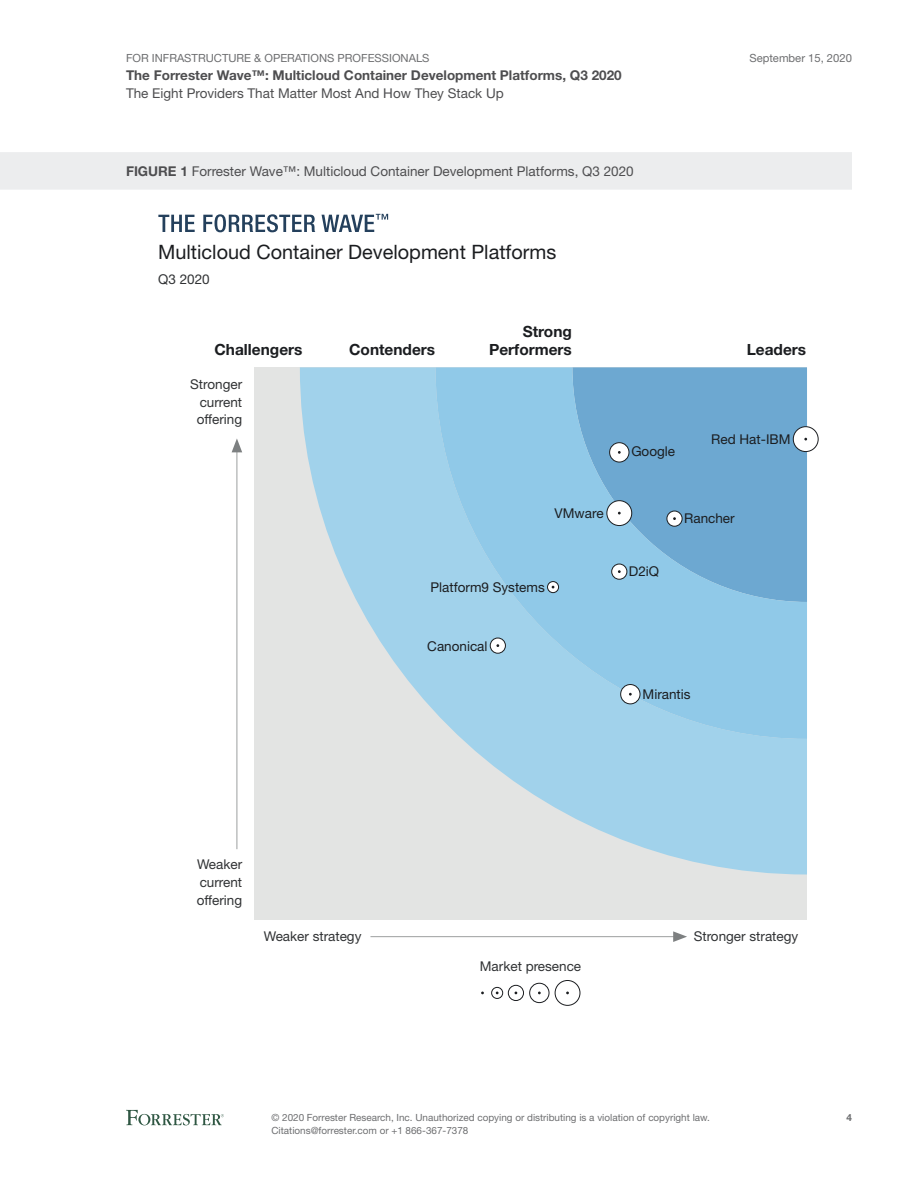
<style>
.page{position:relative;width:918px;height:1188px;background:#fff}
.page>*{position:absolute;margin:0;border:0;box-sizing:border-box;transform-origin:0 0}
.t1{font:19.8px "Helvetica Neue LT Std";color:#1b1d20}
.t2{font:700 15.45px/17.7px "Helvetica Neue LT Std";color:#1b1d20;text-align:right}
.t3{font:13.5px "Helvetica Neue LT Std";color:#4e4e50}
.t4{font:13.5px/17.7px "Helvetica Neue LT Std";color:#303234;text-align:justify}
.t5{font:13.5px "Helvetica Neue LT Std";color:#1b1d20}
.t6{font:700 13.5px "Helvetica Neue LT Std";color:#4e4e50}
.t7{font:11.25px "Helvetica Neue LT Std";color:#6d6e70}
.t8{font:9.9px/12.8px "Helvetica Neue LT Std";color:#6d6e70}
.t9{font:700 9.9px "Helvetica Neue LT Std";color:#6d6e70}
.s1{font-weight:700}
</style>
<div class="page">
<svg style="left:126px;top:1110px;width:98px;height:15px"></svg>
<div style="left:0;top:152px;width:852px;height:38px;background:#ecedee"></div>
<svg style="left:158px;top:215px;width:37px;height:17px"></svg>
<svg style="left:203px;top:214px;width:112px;height:18px"></svg>
<svg style="left:322px;top:214px;width:66px;height:18px"></svg>
<hr style="left:237px;top:448px;width:1px;height:401px;background:#9d9fa0">
<svg style="left:232px;top:438px;width:10px;height:14px"></svg>
<hr style="left:370px;top:936px;width:307px;height:1px;background:#9d9fa0">
<svg style="left:673px;top:931px;width:14px;height:11px"></svg>
<div style="left:255px;top:367px;width:552px;height:552px;background:#e3e4e3"></div>
<svg style="left:300px;top:367px;width:507px;height:508px;fill:#a1d2eb"></svg>
<svg style="left:436px;top:367px;width:371px;height:372px;background:#88c0e1"></svg>
<div style="left:491px;top:987px;width:12px;height:12px;border:1px solid #1b1d20;border-radius:50%"></div>
<div style="left:508px;top:985px;width:16px;height:16px;border:1px solid #1b1d20;border-radius:50%"></div>
<div style="left:529px;top:983px;width:20px;height:20px;border:1px solid #1b1d20;border-radius:50%"></div>
<div style="left:555px;top:980px;width:25px;height:26px;border:1px solid #1b1d20;border-radius:50%"></div>
<svg style="left:548px;top:582px;width:11px;height:11px"></svg>
<div style="left:547px;top:581px;width:12px;height:12px;border:1px solid #1b1d20;border-radius:50%"></div>
<div style="left:667px;top:511px;width:15px;height:15px;background:#fff;border-radius:50%"></div>
<div style="left:667px;top:511px;width:15px;height:16px;border:1px solid #1b1d20;border-radius:50%"></div>
<svg style="left:612px;top:564px;width:15px;height:15px"></svg>
<div style="left:611px;top:564px;width:16px;height:16px;border:1px solid #1b1d20;border-radius:50%"></div>
<svg style="left:490px;top:638px;width:15px;height:15px"></svg>
<div style="left:490px;top:638px;width:16px;height:16px;border:1px solid #1b1d20;border-radius:50%"></div>
<div style="left:621px;top:685px;width:19px;height:19px;background:#fff;border-radius:50%"></div>
<div style="left:620px;top:684px;width:20px;height:20px;border:1px solid #1b1d20;border-radius:50%"></div>
<div style="left:610px;top:443px;width:19px;height:19px;background:#fff;border-radius:50%"></div>
<div style="left:609px;top:442px;width:20px;height:20px;border:1px solid #1b1d20;border-radius:50%"></div>
<div style="left:607px;top:501px;width:25px;height:25px;background:#fff;border-radius:50%"></div>
<div style="left:607px;top:500px;width:25px;height:26px;border:1px solid #1b1d20;border-radius:50%"></div>
<div style="left:793px;top:427px;width:25px;height:25px;background:#fff;border-radius:50%"></div>
<div style="left:793px;top:426px;width:25px;height:26px;border:1px solid #1b1d20;border-radius:50%"></div>
<p class="t7" style="left:126px;top:51px;width:305px">For Infrastructure &amp; Operations Professionals</p>
<h3 class="t6" style="left:126px;top:67px;width:497px">The Forrester Wave™: Multicloud Container Development Platforms, Q3 2020</h3>
<h3 class="t3" style="left:126px;top:85px;width:379px">The Eight Providers That Matter Most And How They Stack Up</h3>
<h3 class="t3" style="left:126px;top:163px;width:509px"><span class="s1">FIGURE 1</span> Forrester Wave™: Multicloud Container Development Platforms, Q3 2020</h3>
<h1 class="t1" style="left:158px;top:240px;width:400px">Multicloud Container Development Platforms</h1>
<h3 class="t4" style="left:158px;top:270px;width:53px">Q3 2020</h3>
<p class="t7" style="left:749px;top:51px;width:104px">September 15, 2020</p>
<h2 class="t2" style="left:489px;top:323px;width:84px">Strong<br>Performers</h2>
<h2 class="t2" style="left:214px;top:340px;width:90px">Challengers</h2>
<h2 class="t2" style="left:349px;top:340px;width:88px">Contenders</h2>
<h2 class="t2" style="left:747px;top:340px;width:61px">Leaders</h2>
<h3 class="t4" style="left:197px;top:375px;width:47px;text-indent:-7px">Stronger current offering</h3>
<h3 class="t5" style="left:555px;top:505px;width:51px">VMware</h3>
<h3 class="t5" style="left:431px;top:579px;width:116px">Platform9 Systems</h3>
<h3 class="t5" style="left:427px;top:638px;width:62px">Canonical</h3>
<h3 class="t5" style="left:631px;top:444px;width:45px">Google</h3>
<h3 class="t5" style="left:711px;top:431px;width:81px">Red Hat-IBM</h3>
<h3 class="t5" style="left:629px;top:563px;width:32px">D2iQ</h3>
<h3 class="t5" style="left:684px;top:511px;width:52px">Rancher</h3>
<h3 class="t5" style="left:643px;top:686px;width:50px">Mirantis</h3>
<h3 class="t4" style="left:197px;top:856px;width:47px">Weaker current offering</h3>
<h3 class="t4" style="left:264px;top:927px;width:99px">Weaker strategy</h3>
<h3 class="t4" style="left:694px;top:927px;width:106px">Stronger strategy</h3>
<h3 class="t4" style="left:480px;top:957px;width:103px">Market presence</h3>
<p class="t8" style="left:272px;top:1111px;width:440px">© 2020 Forrester Research, Inc. Unauthorized copying or distributing is a violation of copyright law.<br>Citations@forrester.com or +1 866-367-7378</p>
<p class="t9" style="left:846px;top:1112px;width:7px">4</p>
</div>
